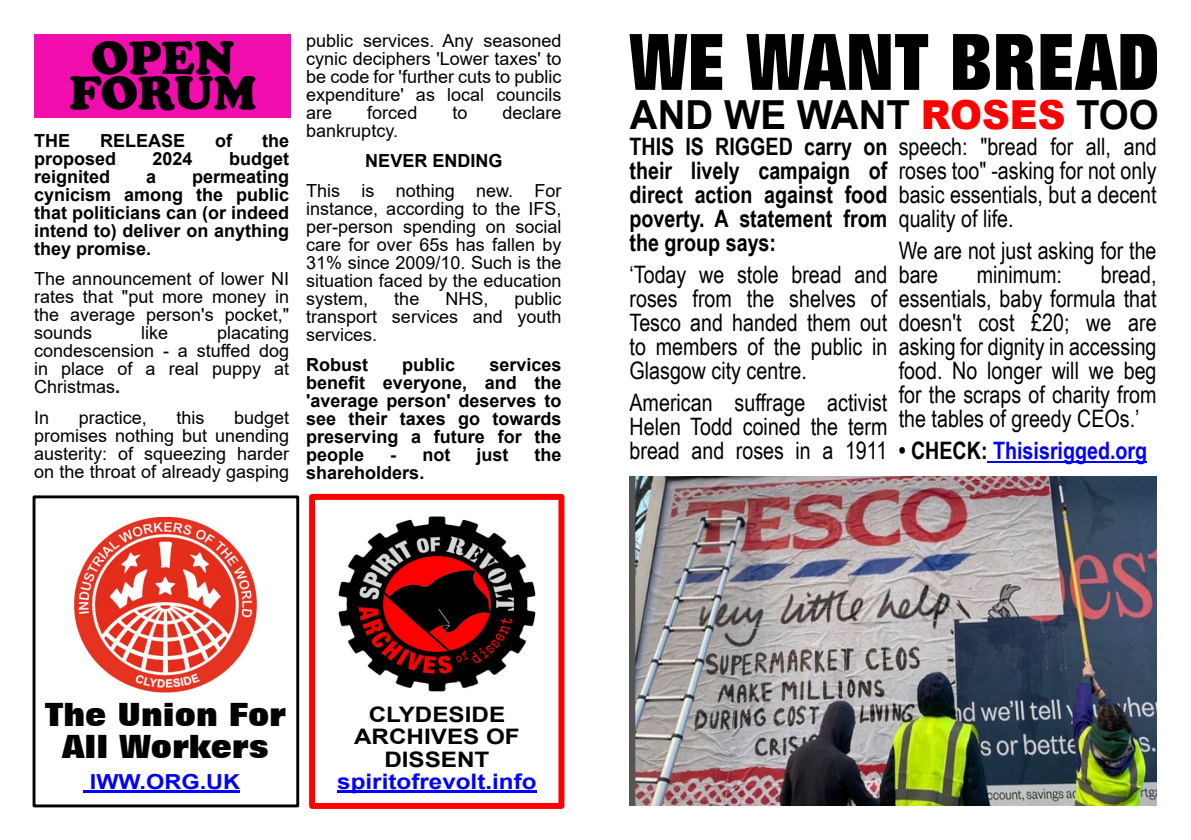
<style>
.page{position:relative;width:1191px;height:840px;background:#fff}
.page>*{position:absolute;margin:0;border:0;box-sizing:border-box;transform-origin:0 0}
.t1{font:800 78.2px "Folio BT";color:#000;scale:.73 1}
.t2{font:900 48px "Cooper";color:#000}
.t3{font:700 40px "Arial";color:#000;scale:.96 1}
.t4{font:800 32.2px "Folio BT";color:#000;scale:.96 1}
.t5{font:24px/24px "Arial Narrow";color:#000;text-align:justify}
.t6{font:700 24px/24px "Arial Narrow";color:#000;text-align:justify}
.t7{font:700 24px "Arial Narrow";color:#00f}
.t8{font:700 21.4px "Arial";color:#000;scale:1.14 1}
.t9{font:700 21.4px "Arial";color:#00f;scale:1.14 1}
.t10{font:700 20.8px "Arial";color:#00f;scale:1.14 1}
.t11{font:18px "Arial";color:#000}
.t12{font:700 18px "Arial";color:#000}
.s1{font-weight:700}
.s2{font-weight:900;color:#f00}
.s3{color:#000}
</style>
<div class="page">
<img style="left:629px;top:476px;width:528px;height:329px">
<hr style="left:987px;top:461px;width:160px;height:2px;background:#00f">
<div style="left:34px;top:34px;width:257px;height:84px;background:#f20daf"></div>
<div style="left:33px;top:495px;width:266px;height:311px;background:#fff;border:3px solid #000"></div>
<hr style="left:83px;top:790px;width:157px;height:2px;background:#00f">
<img style="left:75px;top:517px;width:182px;height:175px">
<div style="left:309px;top:493px;width:255px;height:315px;background:#fff;border:6px solid #f00"></div>
<hr style="left:337px;top:790px;width:199px;height:2px;background:#00f">
<img style="left:338px;top:516px;width:198px;height:176px">
<p class="t2" style="left:91px;top:42px;width:145px">OPEN</p>
<p class="t2" style="left:70px;top:77px;width:188px">FORUM</p>
<p class="t12" style="left:34px;top:134px;width:37px">THE</p>
<p class="t12" style="left:100px;top:134px;width:87px">RELEASE</p>
<p class="t12" style="left:215px;top:134px;width:18px">of</p>
<p class="t12" style="left:262px;top:134px;width:28px">the</p>
<p class="t12" style="left:34px;top:152px;width:84px">proposed</p>
<p class="t12" style="left:153px;top:152px;width:42px">2024</p>
<p class="t12" style="left:229px;top:152px;width:61px">budget</p>
<p class="t12" style="left:34px;top:170px;width:78px">reignited</p>
<p class="t12" style="left:146px;top:170px;width:12px">a</p>
<p class="t12" style="left:192px;top:170px;width:99px">permeating</p>
<p class="t12" style="left:34px;top:188px;width:257px">cynicism among the public</p>
<p class="t12" style="left:34px;top:206px;width:257px">that politicians can (or indeed</p>
<p class="t12" style="left:34px;top:224px;width:257px">intend to) deliver on anything</p>
<p class="t12" style="left:34px;top:242px;width:119px">they promise.</p>
<p class="t11" style="left:34px;top:272px;width:257px">The announcement of lower NI</p>
<p class="t11" style="left:34px;top:290px;width:257px">rates that "put more money in</p>
<p class="t11" style="left:34px;top:308px;width:257px">the average person's pocket,"</p>
<p class="t11" style="left:34px;top:326px;width:60px">sounds</p>
<p class="t11" style="left:141px;top:326px;width:29px">like</p>
<p class="t11" style="left:217px;top:326px;width:74px">placating</p>
<p class="t11" style="left:34px;top:344px;width:257px">condescension - a stuffed dog</p>
<p class="t11" style="left:34px;top:362px;width:257px">in place of a real puppy at</p>
<p class="t11" style="left:34px;top:380px;width:88px">Christmas<span class="s1">.</span></p>
<p class="t11" style="left:34px;top:410px;width:17px">In</p>
<p class="t11" style="left:79px;top:410px;width:70px">practice,</p>
<p class="t11" style="left:176px;top:410px;width:30px">this</p>
<p class="t11" style="left:234px;top:410px;width:57px">budget</p>
<p class="t11" style="left:34px;top:428px;width:257px">promises nothing but unending</p>
<p class="t11" style="left:34px;top:446px;width:257px">austerity: of squeezing harder</p>
<p class="t11" style="left:34px;top:464px;width:257px">on the throat of already gasping</p>
<p class="t11" style="left:306px;top:34px;width:257px">public services. Any seasoned</p>
<p class="t11" style="left:306px;top:52px;width:257px">cynic deciphers 'Lower taxes' to</p>
<p class="t11" style="left:306px;top:70px;width:257px">be code for 'further cuts to public</p>
<p class="t11" style="left:306px;top:88px;width:257px">expenditure' as local councils</p>
<p class="t11" style="left:306px;top:106px;width:28px">are</p>
<p class="t11" style="left:367px;top:106px;width:52px">forced</p>
<p class="t11" style="left:452px;top:106px;width:17px">to</p>
<p class="t11" style="left:502px;top:106px;width:61px">declare</p>
<p class="t11" style="left:306px;top:124px;width:93px">bankruptcy.</p>
<p class="t12" style="left:365px;top:154px;width:139px">NEVER ENDING</p>
<p class="t11" style="left:306px;top:184px;width:257px">This is nothing new. For</p>
<p class="t11" style="left:306px;top:202px;width:257px">instance, according to the IFS,</p>
<p class="t11" style="left:306px;top:220px;width:257px">per-person spending on social</p>
<p class="t11" style="left:306px;top:238px;width:257px">care for over 65s has fallen by</p>
<p class="t11" style="left:306px;top:256px;width:257px">31% since 2009/10. Such is the</p>
<p class="t11" style="left:306px;top:274px;width:257px">situation faced by the education</p>
<p class="t11" style="left:306px;top:292px;width:64px">system,</p>
<p class="t11" style="left:394px;top:292px;width:27px">the</p>
<p class="t11" style="left:445px;top:292px;width:45px">NHS,</p>
<p class="t11" style="left:514px;top:292px;width:49px">public</p>
<p class="t11" style="left:306px;top:310px;width:257px">transport services and youth</p>
<p class="t11" style="left:306px;top:328px;width:73px">services.</p>
<p class="t12" style="left:306px;top:358px;width:63px">Robust</p>
<p class="t12" style="left:402px;top:358px;width:54px">public</p>
<p class="t12" style="left:489px;top:358px;width:74px">services</p>
<p class="t12" style="left:306px;top:376px;width:257px">benefit everyone, and the</p>
<p class="t12" style="left:306px;top:394px;width:257px">'average person' deserves to</p>
<p class="t12" style="left:306px;top:412px;width:257px">see their taxes go towards</p>
<p class="t12" style="left:306px;top:430px;width:257px">preserving a future for the</p>
<p class="t12" style="left:306px;top:448px;width:60px">people</p>
<p class="t12" style="left:390px;top:448px;width:62px">- not</p>
<p class="t12" style="left:476px;top:448px;width:34px">just</p>
<p class="t12" style="left:534px;top:448px;width:28px">the</p>
<p class="t12" style="left:306px;top:466px;width:120px">shareholders.</p>
<h1 class="t1" style="left:629px;top:30px;width:728px">WE WANT BREAD</h1>
<h3 class="t3" style="left:630px;top:100px;width:552px">AND WE WANT <span class="s2">ROSES</span> TOO</h3>
<h3 class="t6" style="left:629px;top:136px;width:259px">THIS IS RIGGED carry on their lively campaign of direct action against food poverty. A statement from the group says:</h3>
<h3 class="t5" style="left:629px;top:264px;width:259px">‘Today we stole bread and roses from the shelves of Tesco and handed them out to members of the public in Glasgow city centre.</h3>
<h3 class="t5" style="left:629px;top:392px;width:259px">American suffrage activist Helen Todd coined the term bread and roses in a 1911</h3>
<h3 class="t5" style="left:898px;top:136px;width:259px">speech: "bread for all, and roses too" -asking for not only basic essentials, but a decent quality of life.</h3>
<h3 class="t5" style="left:898px;top:240px;width:259px">We are not just asking for the bare</h3>
<h3 class="t5" style="left:898px;top:264px;width:259px;text-indent:202px">bread, essentials, baby formula that doesn't cost £20; we are asking for dignity in accessing food. No longer will we beg for the scraps of charity from the tables of greedy CEOs.’</h3>
<h3 class="t7" style="left:898px;top:441px;width:250px"><span class="s3">• CHECK:</span> Thisisrigged.org</h3>
<h3 class="t5" style="left:976px;top:264px;width:87px">minimum:</h3>
<p class="t4" style="left:45px;top:700px;width:253px">The Union For</p>
<p class="t4" style="left:62px;top:733px;width:217px">All Workers</p>
<p class="t10" style="left:90px;top:773px;width:133px">IWW.ORG.UK</p>
<p class="t8" style="left:369px;top:706px;width:121px">CLYDESIDE</p>
<p class="t8" style="left:354px;top:728px;width:147px">ARCHIVES OF</p>
<p class="t8" style="left:384px;top:750px;width:94px">DISSENT</p>
<p class="t9" style="left:337px;top:772px;width:176px">spiritofrevolt.info</p>
</div>
